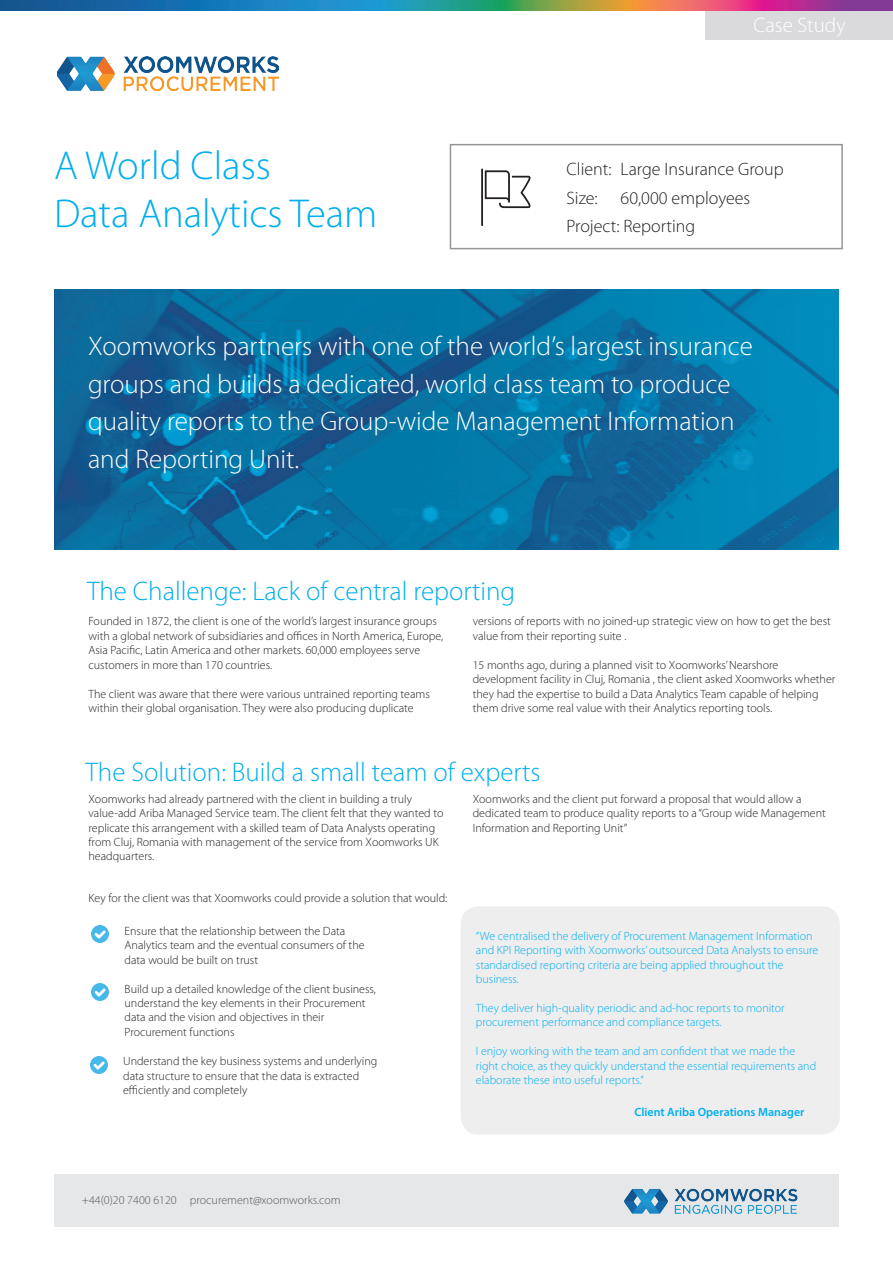
<style>
.page{position:relative;width:893px;height:1263px;background:#fff}
.page>*{position:absolute;margin:0;border:0;box-sizing:border-box;transform-origin:0 0}
.t1{font:300 40.5px "Myriad Pro";color:#00aeef}
.t2{font:300 27px/37.5px "Myriad Pro";color:#fff}
.t3{font:300 27px "Myriad Pro";color:#00aeef}
.t4{font:300 21px "Myriad Pro";color:#fff}
.t5{font:300 18px "Myriad Pro";color:#231f20}
.t6{font:300 12px/14.4px "Myriad Pro";color:#231f20}
.t7{font:300 12px/14.4px "Myriad Pro";color:#00aeef}
.t8{font:300 12px "Myriad Pro";color:#57585a}
.t9{font:600 12px "Myriad Pro";color:#00aeef}
</style>
<div class="page">
<img style="left:0;top:0;width:893px;height:11px">
<img style="left:54px;top:289px;width:785px;height:261px">
<img style="left:57px;top:57px;width:221px;height:33px">
<div style="left:54px;top:1174px;width:785px;height:53px;background:#e6e7e9"></div>
<img style="left:624px;top:1188px;width:174px;height:26px">
<div style="left:705px;top:11px;width:188px;height:29px;background:#dadadc"></div>
<img style="left:91px;top:926px;width:18px;height:17px">
<img style="left:91px;top:983px;width:18px;height:18px">
<img style="left:90px;top:1056px;width:17px;height:17px">
<div style="left:461px;top:906px;width:379px;height:228px;background:#eeeeef;border-radius:18px"></div>
<svg style="left:481px;top:169px;width:50px;height:57px"></svg>
<div style="left:450px;top:144px;width:393px;height:105px;border:2px solid #939598"></div>
<p class="t1" style="left:54px;top:143px;width:218px">A World Class</p>
<p class="t1" style="left:54px;top:192px;width:325px">Data Analytics Team</p>
<p class="t4" style="left:753px;top:13px;width:94px">Case Study</p>
<p class="t5" style="left:567px;top:159px;width:219px">Client: Large Insurance Group</p>
<p class="t5" style="left:567px;top:188px;width:33px">Size:</p>
<p class="t5" style="left:621px;top:188px;width:131px">60,000 employees</p>
<p class="t5" style="left:567px;top:216px;width:130px">Project: Reporting</p>
<p class="t2" style="left:88px;top:328px;width:666px">Xoomworks partners with one of the world’s largest insurance groups and builds a dedicated, world class team to produce quality reports to the Group-wide Management Information and Reporting Unit.</p>
<p class="t3" style="left:87px;top:576px;width:430px">The Challenge: Lack of central reporting</p>
<p class="t6" style="left:88px;top:614px;width:356px">Founded in 1872, the client is one of the world’s largest insurance groups with a global network of subsidiaries and offices in North America, Europe, Asia Pacific, Latin America and other markets. 60,000 employees serve customers in more than 170 countries.</p>
<p class="t6" style="left:88px;top:686px;width:343px">The client was aware that there were various untrained reporting teams within their global organisation. They were also producing duplicate</p>
<p class="t6" style="left:473px;top:614px;width:360px">versions of reports with no joined-up strategic view on how to get the best value from their reporting suite .</p>
<p class="t6" style="left:473px;top:658px;width:364px">15 months ago, during a planned visit to Xoomworks’ Nearshore development facility in Cluj, Romania , the client asked Xoomworks whether they had the expertise to build a Data Analytics Team capable of helping them drive some real value with their Analytics reporting tools.</p>
<p class="t3" style="left:85px;top:757px;width:457px">The Solution: Build a small team of experts</p>
<p class="t6" style="left:88px;top:792px;width:356px">Xoomworks had already partnered with the client in building a truly value-add Ariba Managed Service team. The client felt that they wanted to replicate this arrangement with a skilled team of Data Analysts operating from Cluj, Romania with management of the service from Xoomworks UK headquarters.</p>
<p class="t6" style="left:473px;top:792px;width:355px">Xoomworks and the client put forward a proposal that would allow a dedicated team to produce quality reports to a “Group wide Management<br>Information and Reporting Unit”</p>
<p class="t6" style="left:88px;top:891px;width:360px">Key for the client was that Xoomworks could provide a solution that would:</p>
<p class="t7" style="left:476px;top:929px;width:344px">“We centralised the delivery of Procurement Management Information and KPI Reporting with Xoomworks’ outsourced Data Analysts to ensure standardised reporting criteria are being applied throughout the business.</p>
<p class="t7" style="left:476px;top:1001px;width:310px">They deliver high-quality periodic and ad-hoc reports to monitor procurement performance and compliance targets.</p>
<p class="t7" style="left:476px;top:1044px;width:342px">I enjoy working with the team and am confident that we made the right choice, as they quickly understand the essential requirements and elaborate these into useful reports.”</p>
<p class="t9" style="left:634px;top:1104px;width:172px">Client Ariba Operations Manager</p>
<p class="t6" style="left:125px;top:924px;width:241px">Ensure that the relationship between the Data<br>Analytics team and the eventual consumers of the data would be built on trust</p>
<p class="t6" style="left:125px;top:981px;width:253px">Build up a detailed knowledge of the client business, understand the key elements in their Procurement data and the vision and objectives in their Procurement functions</p>
<p class="t6" style="left:123px;top:1054px;width:256px">Understand the key business systems and underlying data structure to ensure that the data is extracted efficiently and completely</p>
<p class="t8" style="left:82px;top:1193px;width:260px">+44(0)20 7400 6120 procurement@xoomworks.com</p>
</div>
